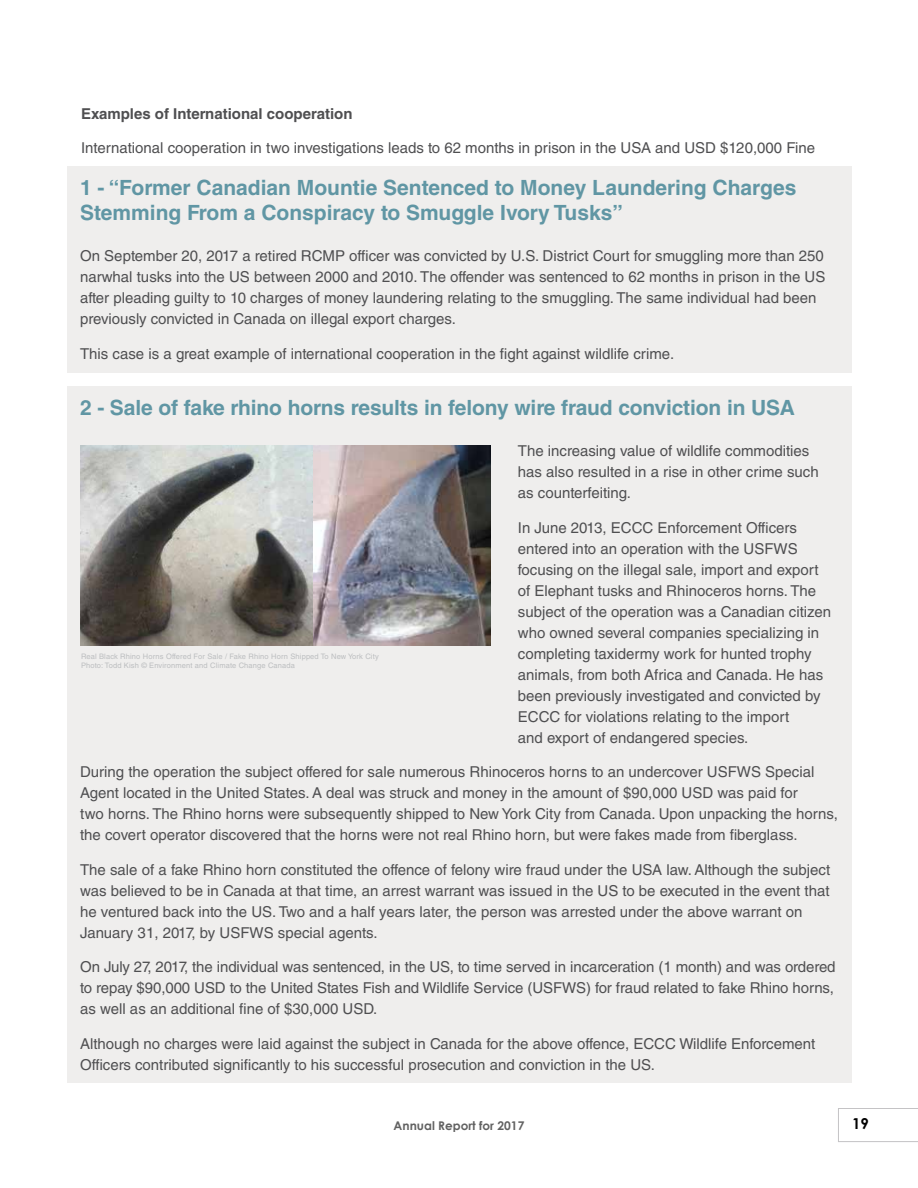
<style>
.page{position:relative;width:918px;height:1188px;background:#fff}
.page>*{position:absolute;margin:0;border:0;box-sizing:border-box;transform-origin:0 0}
.t1{font:700 21px/25.2px "Helvetica LT Std";letter-spacing:-.005em;color:#6096a4}
.t2{font:15px/21px "Helvetica LT Std";color:#4f4f51}
.t3{font:700 15px "Helvetica LT Std";color:#4f4f51}
.t4{font:700 15px "Century Gothic";color:#000}
.t5{font:700 12px "Century Gothic";color:#000}
.t6{font:7.5px/9px "Helvetica LT Std";letter-spacing:.02em;color:#bcbec0}
</style>
<div class="page">
<svg style="left:838px;top:1108px;width:80px;height:34px"></svg>
<div style="left:67px;top:166px;width:784px;height:206px;background:#efeeed"></div>
<div style="left:67px;top:386px;width:784px;height:697px;background:#efeeed"></div>
<img style="left:80px;top:446px;width:233px;height:200px">
<img style="left:313px;top:446px;width:178px;height:200px">
<p class="t3" style="left:81px;top:104px;width:273px">Examples of International cooperation</p>
<p class="t2" style="left:81px;top:137px;width:736px">International cooperation in two investigations leads to 62 months in prison in the USA and USD $120,000 Fine</p>
<h1 class="t1" style="left:80px;top:175px;width:718px">1 - “Former Canadian Mountie Sentenced to Money Laundering Charges<br>Stemming From a Conspiracy to Smuggle Ivory Tusks”</h1>
<p class="t2" style="left:80px;top:246px;width:747px">On September 20, 2017 a retired RCMP officer was convicted by U.S. District Court for smuggling more than 250 narwhal tusks into the US between 2000 and 2010. The offender was sentenced to 62 months in prison in the US after pleading guilty to 10 charges of money laundering relating to the smuggling. The same individual had been previously convicted in Canada on illegal export charges.</p>
<p class="t2" style="left:80px;top:343px;width:596px">This case is a great example of international cooperation in the fight against wildlife crime.</p>
<h1 class="t1" style="left:80px;top:395px;width:716px">2 - Sale of fake rhino horns results in felony wire fraud conviction in USA</h1>
<p class="t2" style="left:518px;top:440px;width:302px">The increasing value of wildlife commodities has also resulted in a rise in other crime such as counterfeiting.</p>
<p class="t2" style="left:518px;top:517px;width:315px">In June 2013, ECCC Enforcement Officers entered into an operation with the USFWS focusing on the illegal sale, import and export of Elephant tusks and Rhinoceros horns. The subject of the operation was a Canadian citizen who owned several companies specializing in completing taxidermy work for hunted trophy animals, from both Africa and Canada. He has been previously investigated and convicted by ECCC for violations relating to the import<br>and export of endangered species.</p>
<p class="t2" style="left:80px;top:761px;width:759px">During the operation the subject offered for sale numerous Rhinoceros horns to an undercover USFWS Special Agent located in the United States. A deal was struck and money in the amount of $90,000 USD was paid for<br>two horns. The Rhino horns were subsequently shipped to New York City from Canada. Upon unpacking the horns, the covert operator discovered that the horns were not real Rhino horn, but were fakes made from fiberglass.</p>
<p class="t2" style="left:80px;top:859px;width:752px">The sale of a fake Rhino horn constituted the offence of felony wire fraud under the USA law. Although the subject was believed to be in Canada at that time, an arrest warrant was issued in the US to be executed in the event that he ventured back into the US. Two and a half years later, the person was arrested under the above warrant on January 31, 2017, by USFWS special agents.</p>
<p class="t2" style="left:80px;top:956px;width:757px;text-align:justify">On July 27, 2017, the individual was sentenced, in the US, to time served in incarceration (1 month) and was ordered to repay $90,000 USD to the United States Fish and Wildlife Service (USFWS) for fraud related to fake Rhino horns, as well as an additional fine of $30,000 USD.</p>
<p class="t2" style="left:80px;top:1033px;width:737px">Although no charges were laid against the subject in Canada for the above offence, ECCC Wildlife Enforcement<br>Officers contributed significantly to his successful prosecution and conviction in the US.</p>
<p class="t6" style="left:81px;top:652px;width:299px">Real Black Rhino Horns Offered For Sale / Fake Rhino Horn Shipped To New York City<br>Photo: Todd Kish © Environment and Climate Change Canada</p>
<p class="t5" style="left:394px;top:1116px;width:132px">Annual Report for 2017</p>
<p class="t4" style="left:852px;top:1112px;width:18px">19</p>
</div>
